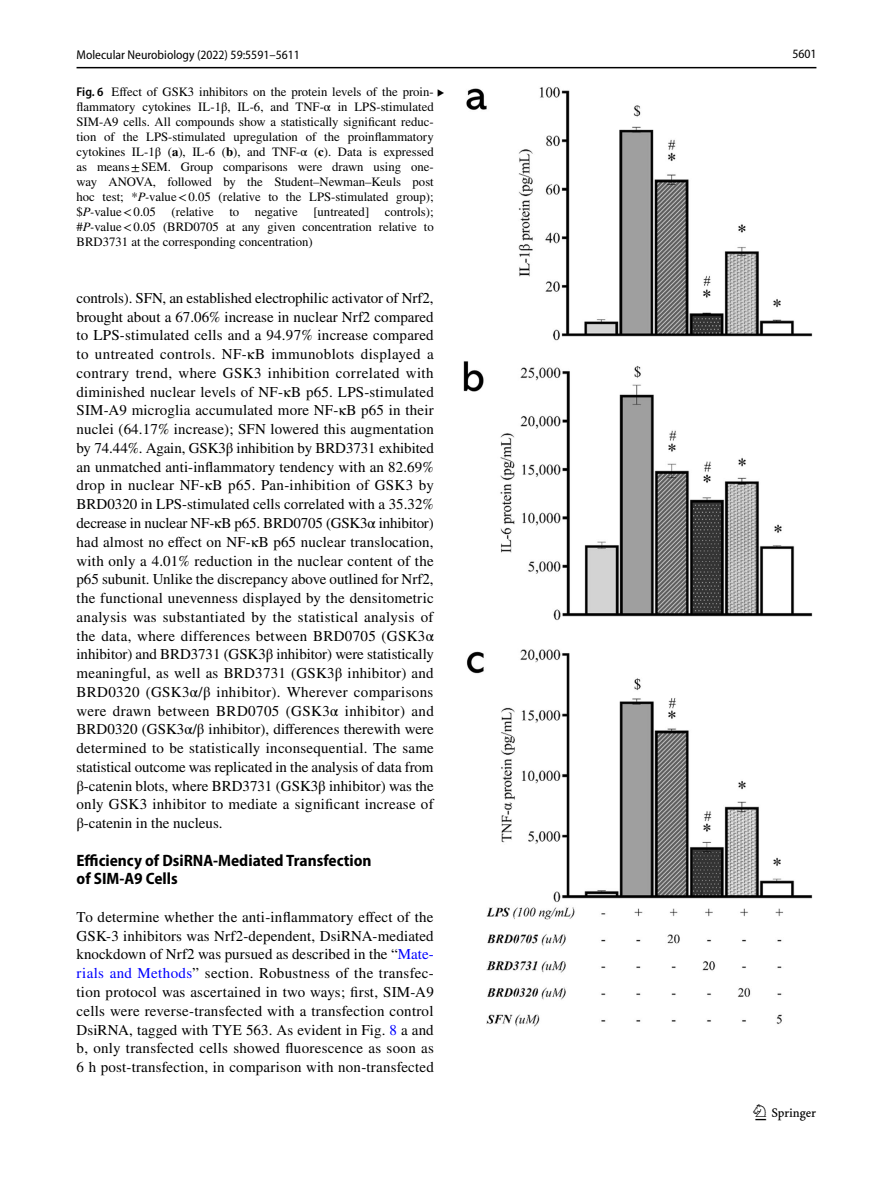
<style>
.page{position:relative;width:893px;height:1187px;background:#fff}
.page>*{position:absolute;margin:0;border:0;box-sizing:border-box;transform-origin:0 0}
.t1{font:22.5px "Springnew Regular 3";color:#000}
.t2{font:700 semi-condensed 16.5px/18.8px "Myriad Pro";color:#000}
.t3{font:15px/18.8px "STIX";letter-spacing:.015em;color:#000;text-align:justify}
.t4{font:12.75px/15px "STIX";color:#000}
.t5{font:semi-condensed 12.75px "Myriad Pro";color:#000}
.t6{font:12.75px "Myriad Pro Semi Cn 3";color:#000}
.s1{font-family:"Myriad Pro";font-weight:600;font-stretch:semi-condensed}
.s2{font-family:"STIX Math";font-size:12px}
.s3{font-weight:700}
.s4{font-style:italic}
.s5{color:#00f}
</style>
<div class="page">
<hr style="left:77px;top:67px;width:739px;height:1px;background:#000">
<img style="left:463px;top:87px;width:349px;height:939px">
<p class="t5" style="left:77px;top:48px;width:225px">Molecular Neurobiology (2022) 59:5591–5611</p>
<p class="t4" style="left:77px;top:85px;width:370px"><span class="s1">Fig. 6</span> Effect of GSK3 inhibitors on the protein levels of the proin- <span class="s2">▸ </span>flammatory cytokines IL-1β, IL-6, and TNF-α in LPS-stimulated SIM-A9 cells. All compounds show a statistically significant reduc&shy;tion of the LPS-stimulated upregulation of the proinflammatory cytokines IL-1β (<span class="s3">a</span>), IL-6 (<span class="s3">b</span>), and TNF-α (<span class="s3">c</span>). Data is expressed as means±SEM. Group comparisons were drawn using one&shy;way ANOVA, followed by the Student–Newman–Keuls post hoc test; *<span class="s4">P-</span>value&lt;0.05 (relative to the LPS-stimulated group); $<span class="s4">P-</span>value&lt;0.05 (relative to negative [untreated] controls); #<span class="s4">P-</span>value&lt;0.05 (BRD0705 at any given concentration relative to BRD3731 at the corresponding concentration)</p>
<p class="t3" style="left:77px;top:289px;width:359px">controls). SFN, an established electrophilic activator of Nrf2, brought about a 67.06% increase in nuclear Nrf2 compared to LPS-stimulated cells and a 94.97% increase compared to untreated controls. NF-κB immunoblots displayed a contrary trend, where GSK3 inhibition correlated with diminished nuclear levels of NF-κB p65. LPS-stimulated SIM-A9 microglia accumulated more NF-κB p65 in their nuclei (64.17% increase); SFN lowered this augmentation by 74.44%. Again, GSK3β inhibition by BRD3731 exhibited an unmatched anti-inflammatory tendency with an 82.69% drop in nuclear NF-κB p65. Pan-inhibition of GSK3 by BRD0320 in LPS-stimulated cells correlated with a 35.32% decrease in nuclear NF-κB p65. BRD0705 (GSK3α inhibitor) had almost no effect on NF-κB p65 nuclear translocation, with only a 4.01% reduction in the nuclear content of the p65 subunit. Unlike the discrepancy above outlined for Nrf2, the functional unevenness displayed by the densitometric analysis was substantiated by the statistical analysis of the data, where differences between BRD0705 (GSK3α inhibitor) and BRD3731 (GSK3β inhibitor) were statistically meaningful, as well as BRD3731 (GSK3β inhibitor) and BRD0320 (GSK3α/β inhibitor). Wherever comparisons were drawn between BRD0705 (GSK3α inhibitor) and BRD0320 (GSK3α/β inhibitor), differences therewith were determined to be statistically inconsequential. The same statistical outcome was replicated in the analysis of data from β-catenin blots, where BRD3731 (GSK3β inhibitor) was the only GSK3 inhibitor to mediate a significant increase of β-catenin in the nucleus.</p>
<p class="t2" style="left:77px;top:850px;width:297px">Efficiency of DsiRNA‑Mediated Transfection of SIM‑A9 Cells</p>
<p class="t3" style="left:77px;top:908px;width:359px">To determine whether the anti-inflammatory effect of the GSK-3 inhibitors was Nrf2-dependent, DsiRNA-mediated knockdown of Nrf2 was pursued as described in the “<span class="s5">Mate&shy;rials and Methods</span>” section. Robustness of the transfec&shy;tion protocol was ascertained in two ways; first, SIM-A9 cells were reverse-transfected with a transfection control DsiRNA, tagged with TYE 563. As evident in Fig. <span class="s5">8</span> a and b, only transfected cells showed fluorescence as soon as 6 h post-transfection, in comparison with non-transfected</p>
<p class="t6" style="left:792px;top:47px;width:26px">5601</p>
<h1 class="t1" style="left:755px;top:1104px;width:62px">1 3</h1>
</div>
